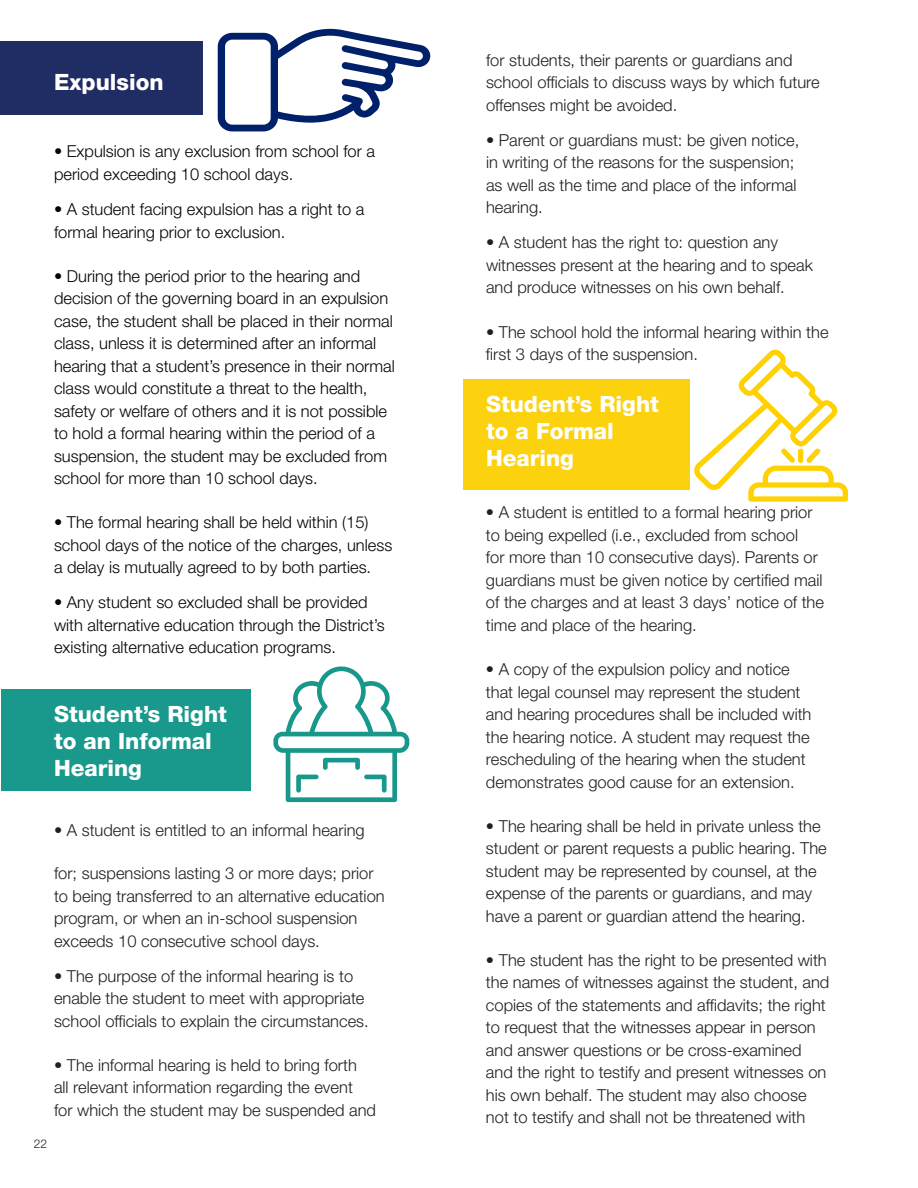
<style>
.page{position:relative;width:918px;height:1188px;background:#fff}
.page>*{position:absolute;margin:0;border:0;box-sizing:border-box;transform-origin:0 0}
.t1{font:800 22.5px/27px "Helvetica Neue LT Std";color:#fff}
.t2{font:300 16.5px/22.5px "Helvetica Neue LT Std";color:#231f20}
.t3{font:300 16.5px/22.5px "Helvetica Neue LT Std";color:#040503}
.t4{font:300 12px "Helvetica Neue LT Std";color:#231f20}
</style>
<div class="page">
<div style="left:1px;top:690px;width:250px;height:101px;background:#19998b"></div>
<div style="left:1px;top:41px;width:202px;height:73px;background:#202c64"></div>
<div style="left:463px;top:379px;width:227px;height:111px;background:#fcd10d"></div>
<svg style="left:218px;top:28px;width:213px;height:103px"></svg>
<svg style="left:273px;top:666px;width:136px;height:136px"></svg>
<svg style="left:694px;top:349px;width:154px;height:153px"></svg>
<p class="t1" style="left:54px;top:69px;width:111px">Expulsion</p>
<p class="t3" style="left:54px;top:140px;width:323px">• Expulsion is any exclusion from school for a period exceeding 10 school days.</p>
<p class="t3" style="left:54px;top:198px;width:312px">• A student facing expulsion has a right to a formal hearing prior to exclusion.</p>
<p class="t3" style="left:54px;top:264px;width:342px">• During the period prior to the hearing and decision of the governing board in an expulsion case, the student shall be placed in their normal class, unless it is determined after an informal hearing that a student’s presence in their normal class would constitute a threat to the health, safety or welfare of others and it is not possible to hold a formal hearing within the period of a suspension, the student may be excluded from school for more than 10 school days.</p>
<p class="t3" style="left:54px;top:511px;width:340px">• The formal hearing shall be held within (15) school days of the notice of the charges, unless a delay is mutually agreed to by both parties.</p>
<p class="t3" style="left:54px;top:591px;width:332px">• Any student so excluded shall be provided with alternative education through the District’s existing alternative education programs.</p>
<p class="t1" style="left:54px;top:700px;width:174px">Student’s Right to an Informal<br>Hearing</p>
<p class="t2" style="left:54px;top:818px;width:312px">• A student is entitled to an informal hearing</p>
<p class="t2" style="left:54px;top:862px;width:332px">for; suspensions lasting 3 or more days; prior to being transferred to an alternative education program, or when an in-school suspension exceeds 10 consecutive school days.</p>
<p class="t2" style="left:54px;top:964px;width:316px">• The purpose of the informal hearing is to enable the student to meet with appropriate school officials to explain the circumstances.</p>
<p class="t2" style="left:54px;top:1053px;width:324px">• The informal hearing is held to bring forth<br>all relevant information regarding the event<br>for which the student may be suspended and</p>
<p class="t4" style="left:34px;top:1136px;width:15px">22</p>
<p class="t2" style="left:486px;top:48px;width:335px">for students, their parents or guardians and school officials to discuss ways by which future offenses might be avoided.</p>
<p class="t2" style="left:486px;top:128px;width:315px">• Parent or guardians must: be given notice, in writing of the reasons for the suspension; as well as the time and place of the informal hearing.</p>
<p class="t2" style="left:486px;top:231px;width:329px">• A student has the right to: question any witnesses present at the hearing and to speak and produce witnesses on his own behalf.</p>
<p class="t2" style="left:486px;top:320px;width:344px">• The school hold the informal hearing within the first 3 days of the suspension.</p>
<p class="t1" style="left:486px;top:391px;width:174px">Student’s Right to a Formal<br>Hearing</p>
<p class="t2" style="left:486px;top:501px;width:340px">• A student is entitled to a formal hearing prior to being expelled (i.e., excluded from school<br>for more than 10 consecutive days). Parents or guardians must be given notice by certified mail of the charges and at least 3 days’ notice of the time and place of the hearing.</p>
<p class="t2" style="left:486px;top:658px;width:327px">• A copy of the expulsion policy and notice that legal counsel may represent the student and hearing procedures shall be included with the hearing notice. A student may request the rescheduling of the hearing when the student demonstrates good cause for an extension.</p>
<p class="t2" style="left:486px;top:814px;width:342px">• The hearing shall be held in private unless the student or parent requests a public hearing. The student may be represented by counsel, at the expense of the parents or guardians, and may have a parent or guardian attend the hearing.</p>
<p class="t2" style="left:486px;top:948px;width:345px">• The student has the right to be presented with the names of witnesses against the student, and copies of the statements and affidavits; the right to request that the witnesses appear in person and answer questions or be cross-examined and the right to testify and present witnesses on his own behalf. The student may also choose not to testify and shall not be threatened with</p>
</div>
